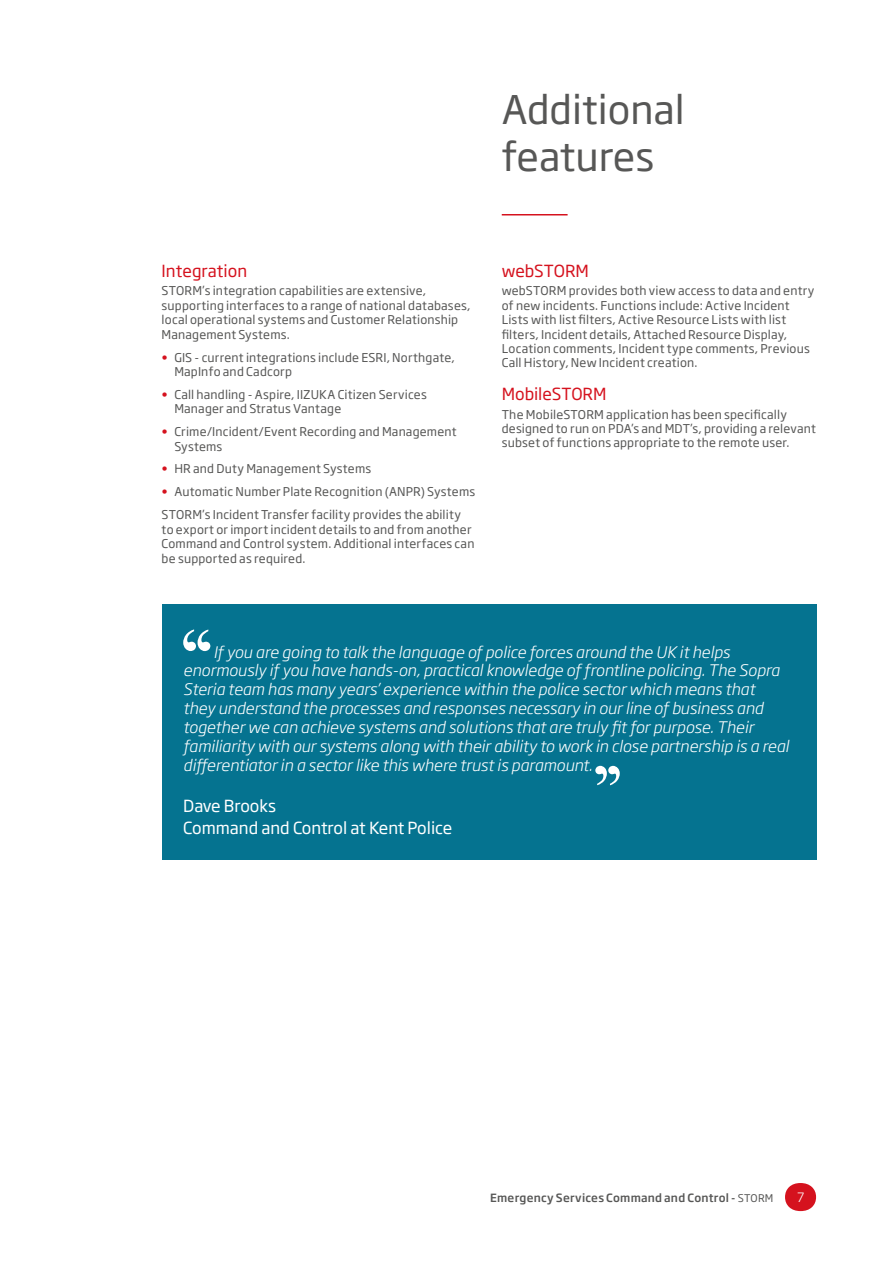
<style>
.page{position:relative;width:893px;height:1263px;background:#fff}
.page>*{position:absolute;margin:0;border:0;box-sizing:border-box;transform-origin:0 0}
.t1{font:39px/46.8px "Soho Gothic Std";color:#575756}
.t2{font:16.5px/21.9px "Soho Gothic Std";color:#fff}
.t3{font:16.5px "Soho Gothic Std";color:#d5121e}
.t4{font:italic 300 15.75px/18.9px "Soho Gothic Std";color:#fff}
.t5{font:300 12.75px "Soho Gothic Std";color:#fff}
.t6{font:12px/14.4px "Soho Gothic Std";letter-spacing:.015em;color:#575756}
.t7{font:500 11.25px "Soho Gothic Std";letter-spacing:.02em;color:#575756}
.s1{color:#d5121e}
.s2{font-weight:400;font-size:10.5px}
</style>
<div class="page">
<svg style="left:785px;top:1183px;width:31px;height:28px"></svg>
<hr style="left:502px;top:214px;width:66px;height:1px;background:#d5121e">
<div style="left:162px;top:604px;width:654px;height:255px;background:#057390"></div>
<svg style="left:183px;top:629px;width:27px;height:22px"></svg>
<svg style="left:595px;top:766px;width:25px;height:19px"></svg>
<h1 class="t1" style="left:502px;top:87px;width:185px">Additional features</h1>
<h2 class="t3" style="left:162px;top:260px;width:87px">Integration</h2>
<p class="t6" style="left:162px;top:284px;width:310px">STORM’s integration capabilities are extensive, supporting interfaces to a range of national databases, local operational systems and Customer Relationship Management Systems.</p>
<p class="t6" style="left:174px;top:350px;width:282px;text-indent:-13px"><span class="s1">•</span> GIS - current integrations include ESRI, Northgate,<br>MapInfo and Cadcorp</p>
<p class="t6" style="left:174px;top:387px;width:254px;text-indent:-13px"><span class="s1">•</span> Call handling - Aspire, IIZUKA Citizen Services<br>Manager and Stratus Vantage</p>
<p class="t6" style="left:174px;top:425px;width:284px;text-indent:-13px"><span class="s1">•</span> Crime/Incident/Event Recording and Management<br>Systems</p>
<p class="t6" style="left:162px;top:462px;width:211px"><span class="s1">•</span> HR and Duty Management Systems</p>
<p class="t6" style="left:162px;top:481px;width:315px;line-height:23px"><span class="s1">•</span> Automatic Number Plate Recognition (ANPR) Systems<br>STORM’s Incident Transfer facility provides the ability</p>
<p class="t6" style="left:162px;top:522px;width:314px">to export or import incident details to and from another<br>Command and Control system. Additional interfaces can be supported as required.</p>
<h2 class="t3" style="left:502px;top:260px;width:89px">webSTORM</h2>
<p class="t6" style="left:502px;top:284px;width:314px">webSTORM provides both view access to data and entry of new incidents. Functions include: Active Incident Lists with list filters, Active Resource Lists with list filters, Incident details, Attached Resource Display, Location comments, Incident type comments, Previous Call History, New Incident creation.</p>
<h2 class="t3" style="left:502px;top:383px;width:106px">MobileSTORM</h2>
<p class="t6" style="left:502px;top:407px;width:316px">The MobileSTORM application has been specifically designed to run on PDA’s and MDT’s, providing a relevant subset of functions appropriate to the remote user.</p>
<p class="t4" style="left:183px;top:642px;width:607px;text-indent:30px">If you are going to talk the language of police forces around the UK it helps enormously if you have hands-on, practical knowledge of frontline policing. The Sopra Steria team has many years’ experience within the police sector which means that they understand the processes and responses necessary in our line of business and together we can achieve systems and solutions that are truly fit for purpose. Their familiarity with our systems along with their ability to work in close partnership is a real differentiator in a sector like this where trust is paramount.</p>
<h2 class="t2" style="left:183px;top:795px;width:271px">Dave Brooks<br>Command and Control at Kent Police</h2>
<p class="t7" style="left:490px;top:1191px;width:285px">Emergency Services Command and Control - <span class="s2">STORM</span></p>
<p class="t5" style="left:797px;top:1189px;width:9px">7</p>
</div>
